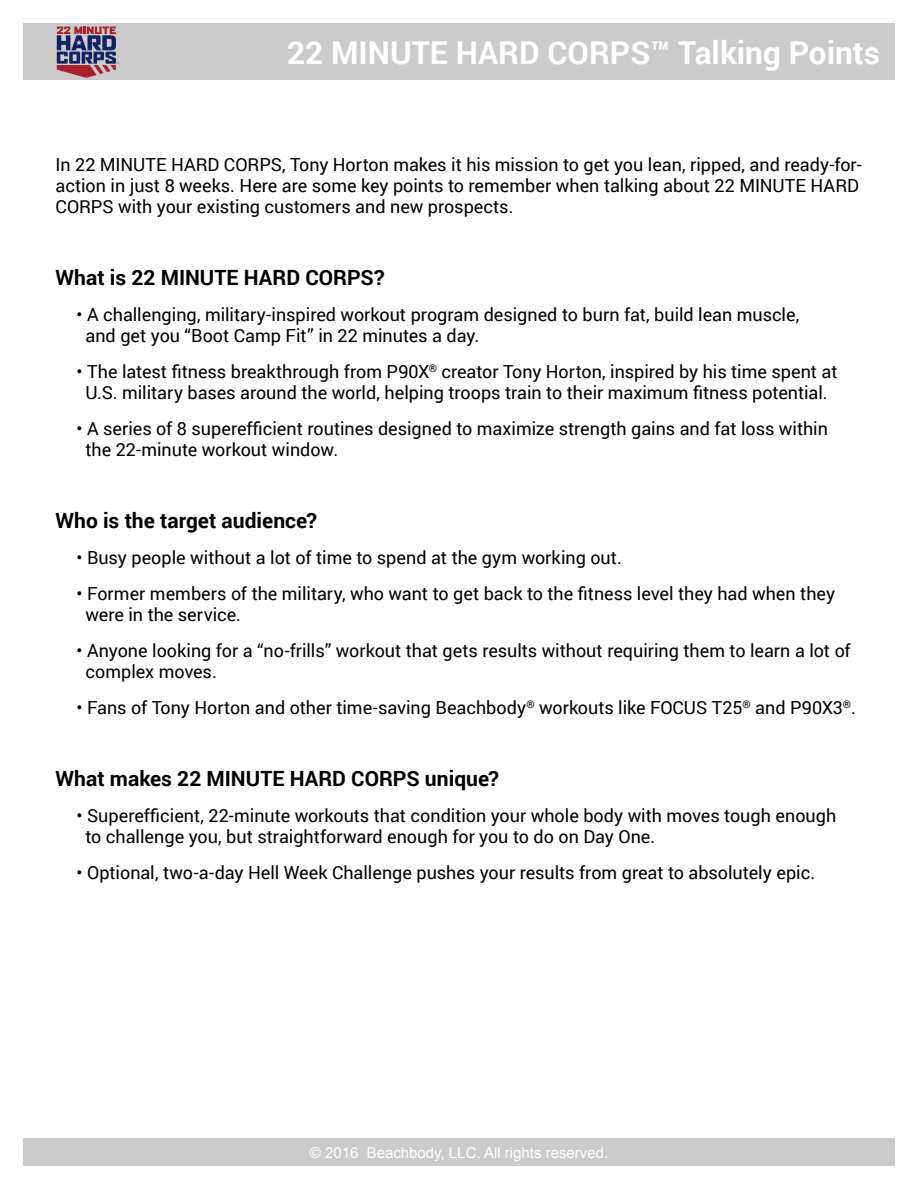
<style>
.page{position:relative;width:918px;height:1188px;background:#fff}
.page>*{position:absolute;margin:0;border:0;box-sizing:border-box;transform-origin:0 0}
.t1{font:700 31.5px "Roboto";color:#fff}
.t2{font:700 21px "Roboto";color:#000}
.t3{font:18px/21px "Roboto";color:#000}
.t4{font:15px "Arial";color:#fff}
</style>
<div class="page">
<div style="left:23px;top:1138px;width:872px;height:27px;background:#cbcbcc"></div>
<div style="left:23px;top:23px;width:872px;height:57px;background:#cbcbcc"></div>
<svg style="left:57px;top:27px;width:62px;height:51px"></svg>
<h1 class="t1" style="left:287px;top:30px;width:595px">22 MINUTE HARD CORPS™ Talking Points</h1>
<p class="t3" style="left:56px;top:154px;width:808px">In 22 MINUTE HARD CORPS, Tony Horton makes it his mission to get you lean, ripped, and ready-for&shy;action in just 8 weeks. Here are some key points to remember when talking about 22 MINUTE HARD<br>CORPS with your existing customers and new prospects.</p>
<p class="t2" style="left:56px;top:263px;width:331px">What is 22 MINUTE HARD CORPS?</p>
<p class="t3" style="left:86px;top:304px;width:715px;text-indent:-9px">• A challenging, military-inspired workout program designed to burn fat, build lean muscle, and get you “Boot Camp Fit” in 22 minutes a day.</p>
<p class="t3" style="left:76px;top:361px;width:763px;text-align:center">• The latest fitness breakthrough from P90X<sup>®</sup> creator Tony Horton, inspired by his time spent at<br>U.S. military bases around the world, helping troops train to their maximum fitness potential.</p>
<p class="t3" style="left:85px;top:418px;width:744px;text-indent:-9px">• A series of 8 superefficient routines designed to maximize strength gains and fat loss within the 22-minute workout window.</p>
<p class="t2" style="left:56px;top:506px;width:263px">Who is the target audience?</p>
<p class="t3" style="left:76px;top:547px;width:547px">• Busy people without a lot of time to spend at the gym working out.</p>
<p class="t3" style="left:86px;top:583px;width:751px;text-indent:-9px">• Former members of the military, who want to get back to the fitness level they had when they were in the service.</p>
<p class="t3" style="left:86px;top:640px;width:767px;text-indent:-9px">• Anyone looking for a “no-frills” workout that gets results without requiring them to learn a lot of complex moves.</p>
<p class="t3" style="left:76px;top:697px;width:781px">• Fans of Tony Horton and other time-saving Beachbody<sup>®</sup> workouts like FOCUS T25<sup>®</sup> and P90X3<sup>®</sup>.</p>
<p class="t2" style="left:56px;top:764px;width:445px">What makes 22 MINUTE HARD CORPS unique?</p>
<p class="t3" style="left:86px;top:805px;width:752px;text-indent:-9px">• Superefficient, 22-minute workouts that condition your whole body with moves tough enough to challenge you, but straightforward enough for you to do on Day One.</p>
<p class="t3" style="left:76px;top:862px;width:740px">• Optional, two-a-day Hell Week Challenge pushes your results from great to absolutely epic.</p>
<p class="t4" style="left:310px;top:1143px;width:300px">© 2016 Beachbody, LLC. All rights reserved.</p>
</div>
